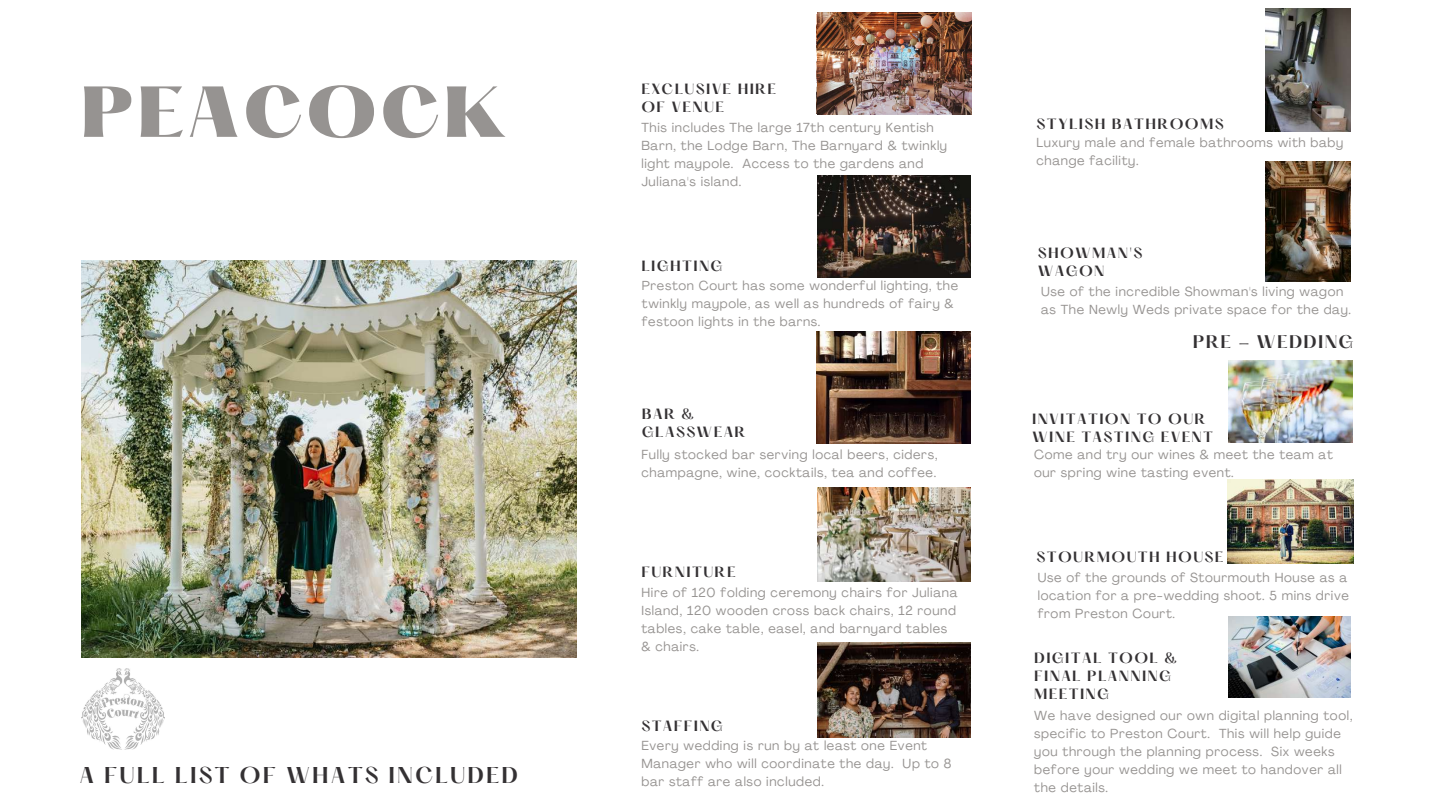
<style>
.page{position:relative;width:1440px;height:810px;background:#fff}
.page>*{position:absolute;margin:0;border:0;box-sizing:border-box;transform-origin:0 0}
.t1{font:900 63px "Hatton";letter-spacing:.025em;color:#969391}
.t2{font:600 20px "Hatton";letter-spacing:.1em;color:#343133}
.t3{font:600 16px "Hatton";letter-spacing:.075em;color:#343133}
.t4{font:13px/18px "Agrandir";letter-spacing:.05em;color:#969391}
.t5{font:600 13px/18px "Hatton";letter-spacing:.1em;color:#343133}
.t6{font:12.9px/18px "Agrandir";letter-spacing:.05em;color:#969391}
</style>
<div class="page">
<img style="left:81px;top:260px;width:496px;height:397px">
<img style="left:1228px;top:480px;width:125px;height:84px">
<img style="left:1229px;top:360px;width:123px;height:83px">
<img style="left:817px;top:332px;width:153px;height:112px">
<img style="left:817px;top:487px;width:153px;height:94px">
<img style="left:1229px;top:617px;width:121px;height:81px">
<img style="left:817px;top:643px;width:153px;height:94px">
<img style="left:817px;top:175px;width:153px;height:102px">
<img style="left:1265px;top:8px;width:85px;height:123px">
<img style="left:81px;top:669px;width:83px;height:81px">
<img style="left:1265px;top:161px;width:85px;height:120px">
<img style="left:817px;top:12px;width:155px;height:103px">
<h1 class="t1" style="left:80px;top:83px;width:429px">PEACOCK</h1>
<h2 class="t2" style="left:80px;top:766px;width:440px">A FULL LIST OF WHATS INCLUDED</h2>
<p class="t5" style="left:641px;top:81px;width:136px">EXCLUSIVE HIRE<br>OF VENUE</p>
<p class="t4" style="left:641px;top:120px;width:307px">This includes The large 17th century Kentish Barn, the Lodge Barn, The Barnyard &amp; twinkly light maypole. Access to the gardens and Juliana's island.</p>
<p class="t5" style="left:641px;top:258px;width:83px">LIGHTING</p>
<p class="t6" style="left:642px;top:278px;width:318px">Preston Court has some wonderful lighting, the twinkly maypole, as well as hundreds of fairy &amp; festoon lights in the barns.</p>
<p class="t5" style="left:642px;top:407px;width:105px">BAR &amp;<br>GLASSWEAR</p>
<p class="t4" style="left:641px;top:447px;width:298px">Fully stocked bar serving local beers, ciders, champagne, wine, cocktails, tea and coffee.</p>
<p class="t5" style="left:641px;top:564px;width:96px">FURNITURE</p>
<p class="t4" style="left:641px;top:585px;width:317px">Hire of 120 folding ceremony chairs for Juliana Island, 120 wooden cross back chairs, 12 round tables, cake table, easel, and barnyard tables &amp; chairs.</p>
<p class="t5" style="left:641px;top:718px;width:83px">STAFFING</p>
<p class="t4" style="left:641px;top:737px;width:311px">Every wedding is run by at least one Event<br>Manager who will coordinate the day. Up to 8 bar staff are also included.</p>
<p class="t5" style="left:1037px;top:116px;width:189px">STYLISH BATHROOMS</p>
<p class="t4" style="left:1037px;top:135px;width:308px">Luxury male and female bathrooms with baby change facility.</p>
<p class="t5" style="left:1038px;top:245px;width:106px">SHOWMAN'S<br>WAGON</p>
<p class="t4" style="left:1041px;top:283px;width:311px">Use of the incredible Showman's living wagon as The Newly Weds private space for the day.</p>
<p class="t3" style="left:1193px;top:334px;width:162px">PRE - WEDDING</p>
<p class="t5" style="left:1032px;top:411px;width:183px">INVITATION TO OUR<br>WINE TASTING EVENT</p>
<p class="t4" style="left:1034px;top:447px;width:300px">Come and try our wines &amp; meet the team at our spring wine tasting event.</p>
<p class="t5" style="left:1037px;top:549px;width:189px">STOURMOUTH HOUSE</p>
<p class="t4" style="left:1038px;top:569px;width:313px">Use of the grounds of Stourmouth House as a location for a pre-wedding shoot. 5 mins drive from Preston Court.</p>
<p class="t5" style="left:1034px;top:650px;width:145px">DIGITAL TOOL &amp;<br>FINAL PLANNING<br>MEETING</p>
<p class="t4" style="left:1034px;top:707px;width:320px">We have designed our own digital planning tool, specific to Preston Court. This will help guide you through the planning process. Six weeks before your wedding we meet to handover all the details.</p>
</div>
